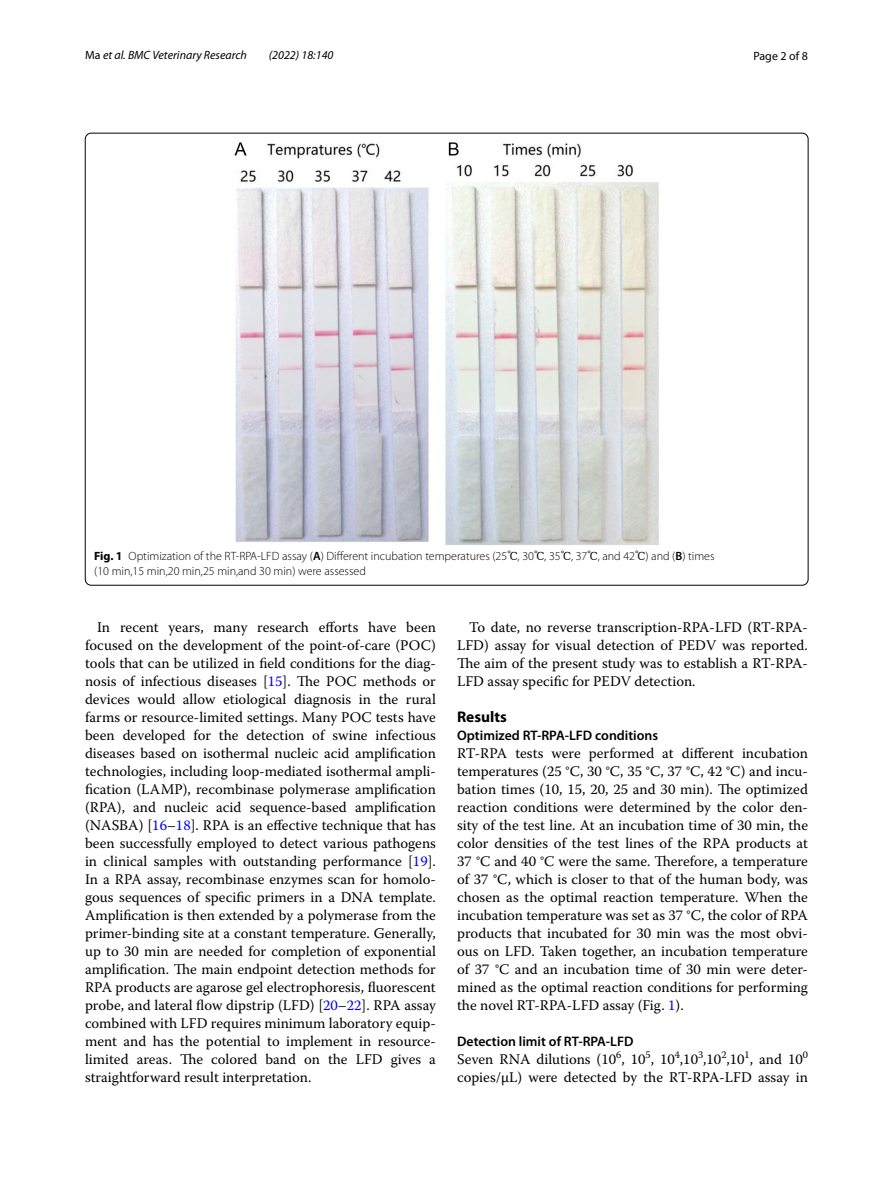
<style>
.page{position:relative;width:893px;height:1187px;background:#fff}
.page>*{position:absolute;margin:0;border:0;box-sizing:border-box;transform-origin:0 0}
.t1{font:700 15.45px "Myriad Pro";color:#000}
.t2{font:14.7px/18px "Warnock Pro";color:#000;text-align:justify}
.t3{font:600 13.8px "Myriad Pro";color:#000}
.t4{font:300 12px/15px "Myriad Pro";color:#000}
.t5{font:italic 12px "Myriad Pro";color:#000}
.t6{font:12px "Myriad Pro";color:#000}
.s1{font-style:normal}
.s2{font-weight:700}
.s3{font-weight:600}
.s4{font-family:"Code 2000";font-weight:400}
.s5{color:#00f}
</style>
<div class="page">
<img style="left:234px;top:142px;width:425px;height:403px">
<p class="t5" style="left:85px;top:48px;width:163px"><span class="s1">Ma</span> et al. BMC Veterinary Research</p>
<p class="t5" style="left:269px;top:48px;width:66px">(2022) 18:140</p>
<p class="t6" style="left:753px;top:48px;width:56px">Page 2 of 8</p>
<p class="t4" style="left:94px;top:549px;width:622px"><span class="s2">Fig. 1</span> Optimization of the RT-RPA-LFD assay (<span class="s3">A</span>) Different incubation temperatures (25<span class="s4">℃</span>, 30<span class="s4">℃</span>, 35<span class="s4">℃</span>, 37<span class="s4">℃</span>, and 42<span class="s4">℃</span>) and (<span class="s3">B</span>) times (10 min,15 min,20 min,25 min,and 30 min) were assessed</p>
<p class="t2" style="left:85px;top:617px;width:352px;text-indent:12px">In recent years, many research efforts have been focused on the development of the point-of-care (POC) tools that can be utilized in field conditions for the diag&shy;nosis of infectious diseases [<span class="s5">15</span>]. The POC methods or devices would allow etiological diagnosis in the rural farms or resource-limited settings. Many POC tests have been developed for the detection of swine infectious diseases based on isothermal nucleic acid amplification technologies, including loop-mediated isothermal ampli&shy;fication (LAMP), recombinase polymerase amplification (RPA), and nucleic acid sequence-based amplification (NASBA) [<span class="s5">16</span>–<span class="s5">18</span>]. RPA is an effective technique that has been successfully employed to detect various pathogens in clinical samples with outstanding performance [<span class="s5">19</span>].<br>In a RPA assay, recombinase enzymes scan for homolo&shy;gous sequences of specific primers in a DNA template.<br>Amplification is then extended by a polymerase from the primer-binding site at a constant temperature. Generally, up to 30 min are needed for completion of exponential amplification. The main endpoint detection methods for RPA products are agarose gel electrophoresis, fluorescent probe, and lateral flow dipstrip (LFD) [<span class="s5">20</span>–<span class="s5">22</span>]. RPA assay combined with LFD requires minimum laboratory equip&shy;ment and has the potential to implement in resource&shy;limited areas. The colored band on the LFD gives a straightforward result interpretation.</p>
<p class="t2" style="left:457px;top:617px;width:352px;text-indent:12px">To date, no reverse transcription-RPA-LFD (RT-RPA-LFD) assay for visual detection of PEDV was reported.<br>The aim of the present study was to establish a RT-RPA-LFD assay specific for PEDV detection.</p>
<p class="t1" style="left:457px;top:706px;width:51px">Results</p>
<p class="t3" style="left:457px;top:726px;width:203px">Optimized RT‑RPA‑LFD conditions</p>
<p class="t2" style="left:457px;top:743px;width:352px">RT-RPA tests were performed at different incubation temperatures (25 °C, 30 °C, 35 °C, 37 °C, 42 °C) and incu&shy;bation times (10, 15, 20, 25 and 30 min). The optimized reaction conditions were determined by the color den&shy;sity of the test line. At an incubation time of 30 min, the color densities of the test lines of the RPA products at 37 °C and 40 °C were the same. Therefore, a temperature of 37 °C, which is closer to that of the human body, was chosen as the optimal reaction temperature. When the incubation temperature was set as 37 °C, the color of RPA products that incubated for 30 min was the most obvi&shy;ous on LFD. Taken together, an incubation temperature of 37 °C and an incubation time of 30 min were deter&shy;mined as the optimal reaction conditions for performing the novel RT-RPA-LFD assay (Fig. <span class="s5">1</span>).</p>
<p class="t3" style="left:457px;top:1032px;width:178px">Detection limit of RT‑RPA‑LFD</p>
<p class="t2" style="left:457px;top:1049px;width:352px">Seven RNA dilutions (10<sup>6</sup>, 10<sup>5</sup>, 10<sup>4</sup>,10<sup>3</sup>,10<sup>2</sup>,10<sup>1</sup>, and 10<sup>0 </sup>copies/μL) were detected by the RT-RPA-LFD assay in</p>
</div>
